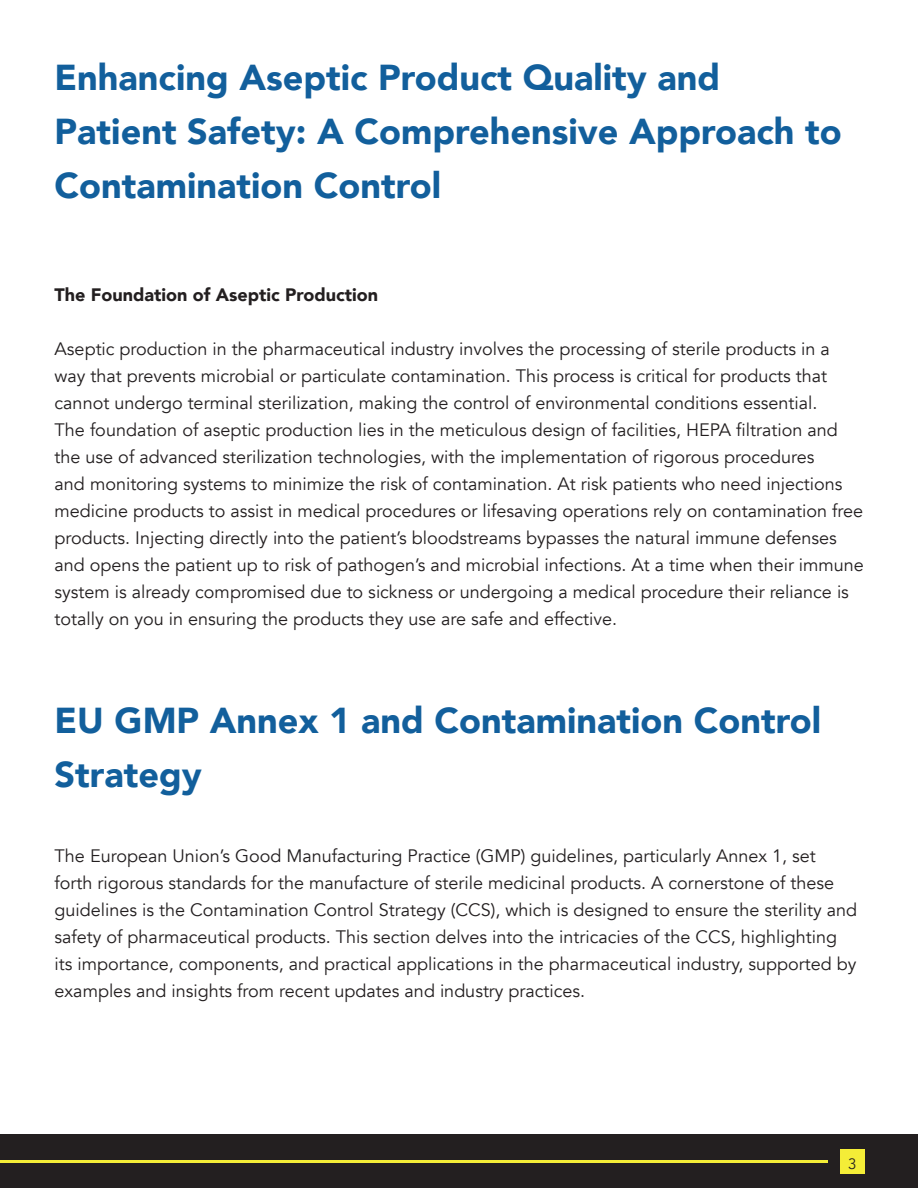
<style>
.page{position:relative;width:918px;height:1188px;background:#fff}
.page>*{position:absolute;margin:0;border:0;box-sizing:border-box;transform-origin:0 0}
.t1{font:900 36px/54px "Avenir";color:#125f9c}
.t2{font:18px/27px "Avenir";color:#231f20}
.t3{font:900 18px "Avenir";color:#231f20}
.t4{font:15px "Avenir";color:#231f20}
</style>
<div class="page">
<div style="left:0;top:1134px;width:918px;height:54px;background:#231f20"></div>
<hr style="left:0;top:1160px;width:828px;height:2px;background:#f4ed37">
<div style="left:840px;top:1149px;width:25px;height:25px;background:#f4ed37"></div>
<h1 class="t1" style="left:55px;top:53px;width:789px">Enhancing Aseptic Product Quality and<br>Patient Safety: A Comprehensive Approach to<br>Contamination Control</h1>
<p class="t3" style="left:55px;top:287px;width:325px">The Foundation of Aseptic Production</p>
<p class="t2" style="left:55px;top:337px;width:811px">Aseptic production in the pharmaceutical industry involves the processing of sterile products in a way that prevents microbial or particulate contamination. This process is critical for products that cannot undergo terminal sterilization, making the control of environmental conditions essential.<br>The foundation of aseptic production lies in the meticulous design of facilities, HEPA filtration and the use of advanced sterilization technologies, with the implementation of rigorous procedures<br>and monitoring systems to minimize the risk of contamination. At risk patients who need injections medicine products to assist in medical procedures or lifesaving operations rely on contamination free products. Injecting directly into the patient’s bloodstreams bypasses the natural immune defenses and opens the patient up to risk of pathogen’s and microbial infections. At a time when their immune system is already compromised due to sickness or undergoing a medical procedure their reliance is totally on you in ensuring the products they use are safe and effective.</p>
<h1 class="t1" style="left:55px;top:696px;width:768px">EU GMP Annex 1 and Contamination Control<br>Strategy</h1>
<p class="t2" style="left:55px;top:844px;width:804px">The European Union’s Good Manufacturing Practice (GMP) guidelines, particularly Annex 1, set forth rigorous standards for the manufacture of sterile medicinal products. A cornerstone of these guidelines is the Contamination Control Strategy (CCS), which is designed to ensure the sterility and safety of pharmaceutical products. This section delves into the intricacies of the CCS, highlighting its importance, components, and practical applications in the pharmaceutical industry, supported by examples and insights from recent updates and industry practices.</p>
<p class="t4" style="left:848px;top:1157px;width:10px">3</p>
</div>
